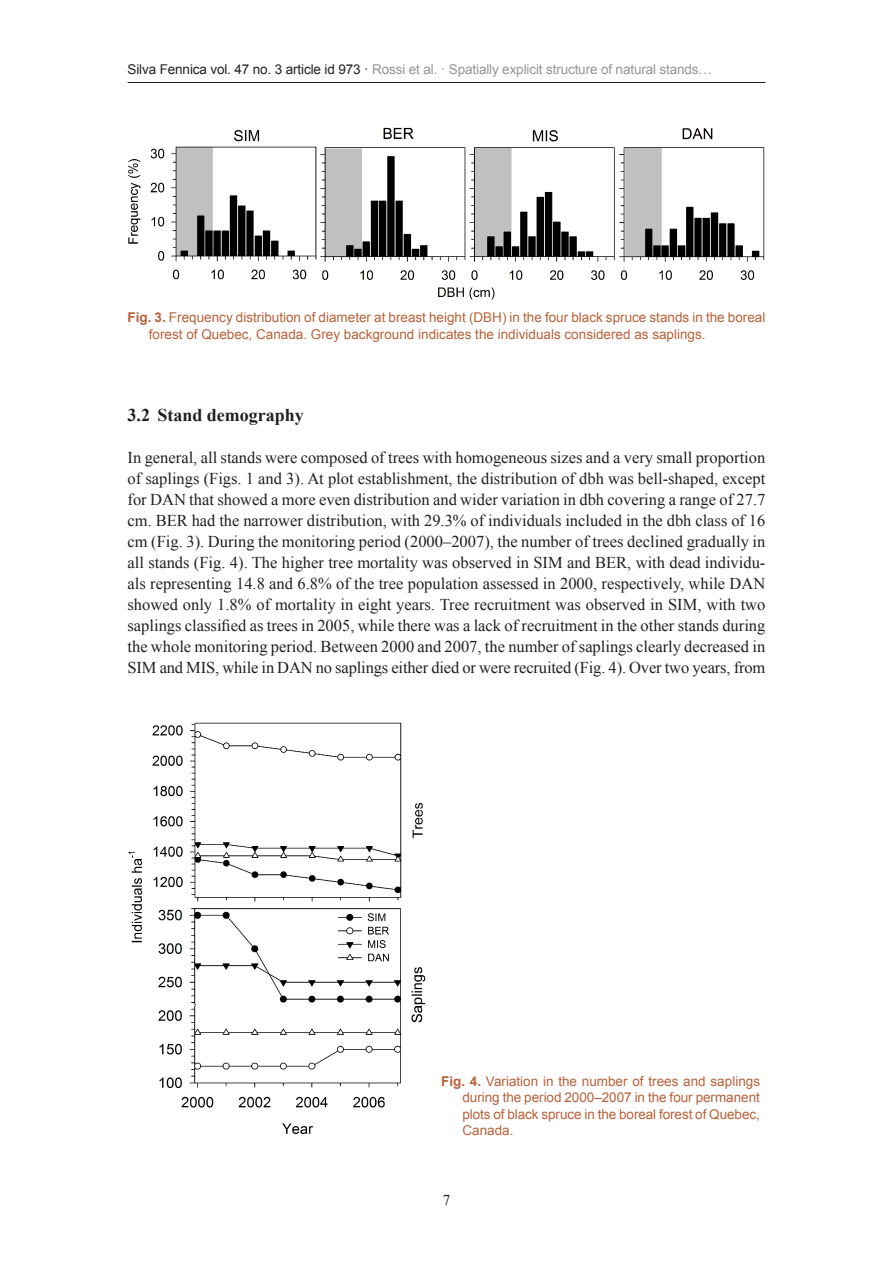
<style>
.page{position:relative;width:893px;height:1263px;background:#fff}
.page>*{position:absolute;margin:0;border:0;box-sizing:border-box;transform-origin:0 0}
.heading-2{font:700 18px "Times New Roman";color:#231f20}
.body-text-1st{font:16.5px/21px "Times New Roman";letter-spacing:-.01em;color:#231f20;text-align:justify}
.t1{font:15px "Times New Roman";color:#231f20}
.fig-caption{font:13.5px/16.5px "Arial";color:#b7623a}
.t2{font:13.5px "Arial";letter-spacing:-.01em;color:#939598}
.s1{color:#231f20}
.s2{font-weight:700}
</style>
<div class="page">
<hr style="left:128px;top:82px;width:637px;height:1px;background:#231f20">
<img style="left:128px;top:128px;width:637px;height:172px">
<img style="left:128px;top:722px;width:297px;height:412px">
<p class="t2" style="left:128px;top:60px;width:586px"><span class="s1">Silva Fennica vol. 47 no. 3 article id 973 ·</span> Rossi et al. · Spatially explicit structure of natural stands…</p>
<p class="fig-caption" style="left:149px;top:309px;width:618px;text-indent:-21px"><span class="s2">Fig. 3.</span> Frequency distribution of diameter at breast height (DBH) in the four black spruce stands in the boreal forest of Quebec, Canada. Grey background indicates the individuals considered as saplings.</p>
<p class="heading-2" style="left:128px;top:402px;width:178px">3.2 Stand demography</p>
<p class="body-text-1st" style="left:128px;top:446px;width:639px">In general, all stands were composed of trees with homogeneous sizes and a very small proportion of saplings (Figs. 1 and 3). At plot establishment, the distribution of dbh was bell-shaped, except for DAN that showed a more even distribution and wider variation in dbh covering a range of 27.7 cm. BER had the narrower distribution, with 29.3% of individuals included in the dbh class of 16 cm (Fig. 3). During the monitoring period (2000–2007), the number of trees declined gradually in all stands (Fig. 4). The higher tree mortality was observed in SIM and BER, with dead individu&shy;als representing 14.8 and 6.8% of the tree population assessed in 2000, respectively, while DAN showed only 1.8% of mortality in eight years. Tree recruitment was observed in SIM, with two saplings classified as trees in 2005, while there was a lack of recruitment in the other stands during the whole monitoring period. Between 2000 and 2007, the number of saplings clearly decreased in SIM and MIS, while in DAN no saplings either died or were recruited (Fig. 4). Over two years, from</p>
<p class="fig-caption" style="left:462px;top:1073px;width:299px;text-align:justify;text-indent:-21px"><span class="s2">Fig. 4.</span> Variation in the number of trees and saplings during the period 2000–2007 in the four permanent plots of black spruce in the boreal forest of Quebec, Canada.</p>
<p class="t1" style="left:443px;top:1190px;width:9px">7</p>
</div>
